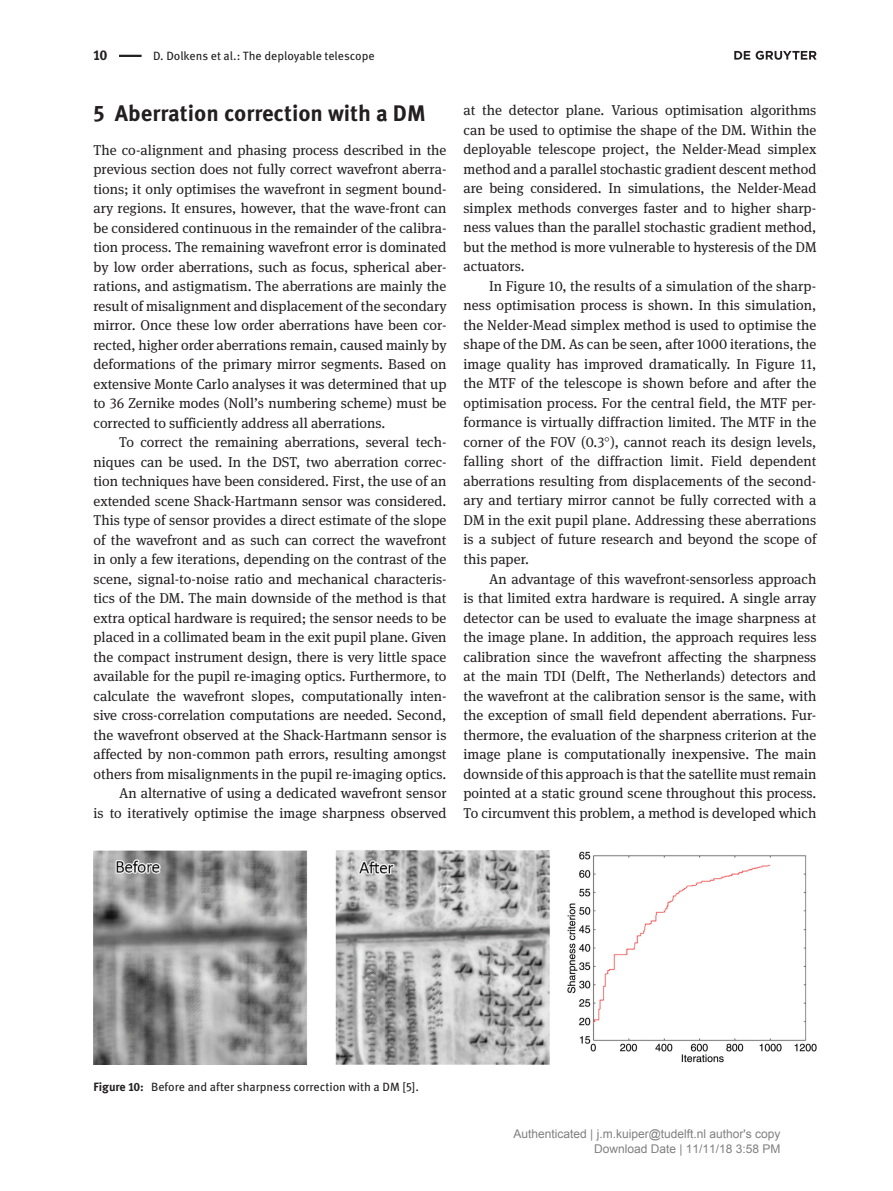
<style>
.page{position:relative;width:893px;height:1191px;background:#fff}
.page>*{position:absolute;margin:0;border:0;box-sizing:border-box;transform-origin:0 0}
.t1{font:700 22.5px "DG Meta Science";color:#231f20}
.t2{font:14.25px/19.5px "DG Meta Serif Science";color:#231f20;text-align:justify}
.t3{font:700 14.25px "DG Meta Science";color:#231f20}
.t4{font:12px "DG Meta Science";color:#231f20}
.t5{font:12px/15px "Arial";color:#808080;text-align:right}
.s1{font-weight:700}
</style>
<div class="page">
<hr style="left:119px;top:55px;width:23px;height:2px;background:#231f20">
<img style="left:94px;top:851px;width:722px;height:213px">
<svg style="left:734px;top:51px;width:83px;height:9px"></svg>
<p class="t3" style="left:94px;top:44px;width:16px">10</p>
<p class="t4" style="left:153px;top:47px;width:223px">D. Dolkens et al.: The deployable telescope</p>
<h1 class="t1" style="left:94px;top:95px;width:334px">5 Aberration correction with a DM</h1>
<p class="t2" style="left:94px;top:140px;width:354px">The co-alignment and phasing process described in the previous section does not fully correct wavefront aberra&shy;tions; it only optimises the wavefront in segment bound&shy;ary regions. It ensures, however, that the wave-front can be considered continuous in the remainder of the calibra&shy;tion process. The remaining wavefront error is dominated by low order aberrations, such as focus, spherical aber&shy;rations, and astigmatism. The aberrations are mainly the result of misalignment and displacement of the secondary mirror. Once these low order aberrations have been cor&shy;rected, higher order aberrations remain, caused mainly by deformations of the primary mirror segments. Based on extensive Monte Carlo analyses it was determined that up to 36 Zernike modes (Noll’s numbering scheme) must be corrected to sufficiently address all aberrations.</p>
<p class="t2" style="left:94px;top:432px;width:354px;text-align:right">To correct the remaining aberrations, several tech&shy;niques can be used. In the DST, two aberration correc&shy;tion techniques have been considered. First, the use of an extended scene Shack-Hartmann sensor was considered.<br>This type of sensor provides a direct estimate of the slope of the wavefront and as such can correct the wavefront in only a few iterations, depending on the contrast of the scene, signal-to-noise ratio and mechanical characteris&shy;tics of the DM. The main downside of the method is that extra optical hardware is required; the sensor needs to be placed in a collimated beam in the exit pupil plane. Given the compact instrument design, there is very little space available for the pupil re-imaging optics. Furthermore, to calculate the wavefront slopes, computationally inten&shy;sive cross-correlation computations are needed. Second, the wavefront observed at the Shack-Hartmann sensor is affected by non-common path errors, resulting amongst others from misalignments in the pupil re-imaging optics.<br>An alternative of using a dedicated wavefront sensor<br>is to iteratively optimise the image sharpness observed</p>
<p class="t2" style="left:463px;top:100px;width:354px">at the detector plane. Various optimisation algorithms can be used to optimise the shape of the DM. Within the deployable telescope project, the Nelder-Mead simplex method and a parallel stochastic gradient descent method are being considered. In simulations, the Nelder-Mead simplex methods converges faster and to higher sharp&shy;ness values than the parallel stochastic gradient method, but the method is more vulnerable to hysteresis of the DM actuators.</p>
<p class="t2" style="left:463px;top:276px;width:354px;text-indent:26px">In Figure 10, the results of a simulation of the sharp&shy;ness optimisation process is shown. In this simulation, the Nelder-Mead simplex method is used to optimise the shape of the DM. As can be seen, after 1000 iterations, the image quality has improved dramatically. In Figure 11, the MTF of the telescope is shown before and after the optimisation process. For the central field, the MTF per&shy;formance is virtually diffraction limited. The MTF in the corner of the FOV (0.3 ), cannot reach its design levels, falling short of the diffraction limit. Field dependent aberrations resulting from displacements of the second&shy;ary and tertiary mirror cannot be fully corrected with a DM in the exit pupil plane. Addressing these aberrations is a subject of future research and beyond the scope of this paper.</p>
<p class="t2" style="left:463px;top:568px;width:354px;text-indent:26px">An advantage of this wavefront-sensorless approach is that limited extra hardware is required. A single array detector can be used to evaluate the image sharpness at the image plane. In addition, the approach requires less calibration since the wavefront affecting the sharpness at the main TDI (Delft, The Netherlands) detectors and the wavefront at the calibration sensor is the same, with the exception of small field dependent aberrations. Fur&shy;thermore, the evaluation of the sharpness criterion at the image plane is computationally inexpensive. The main downside of this approach is that the satellite must remain pointed at a static ground scene throughout this process.<br>To circumvent this problem, a method is developed which</p>
<p class="t4" style="left:94px;top:1077px;width:327px"><span class="s1">Figure 10:</span> Before and after sharpness correction with a DM [5].</p>
<p class="t5" style="left:514px;top:1127px;width:268px">Authenticated | j.m.kuiper@tudelft.nl author's copy<br>Download Date | 11/11/18 3:58 PM</p>
</div>
